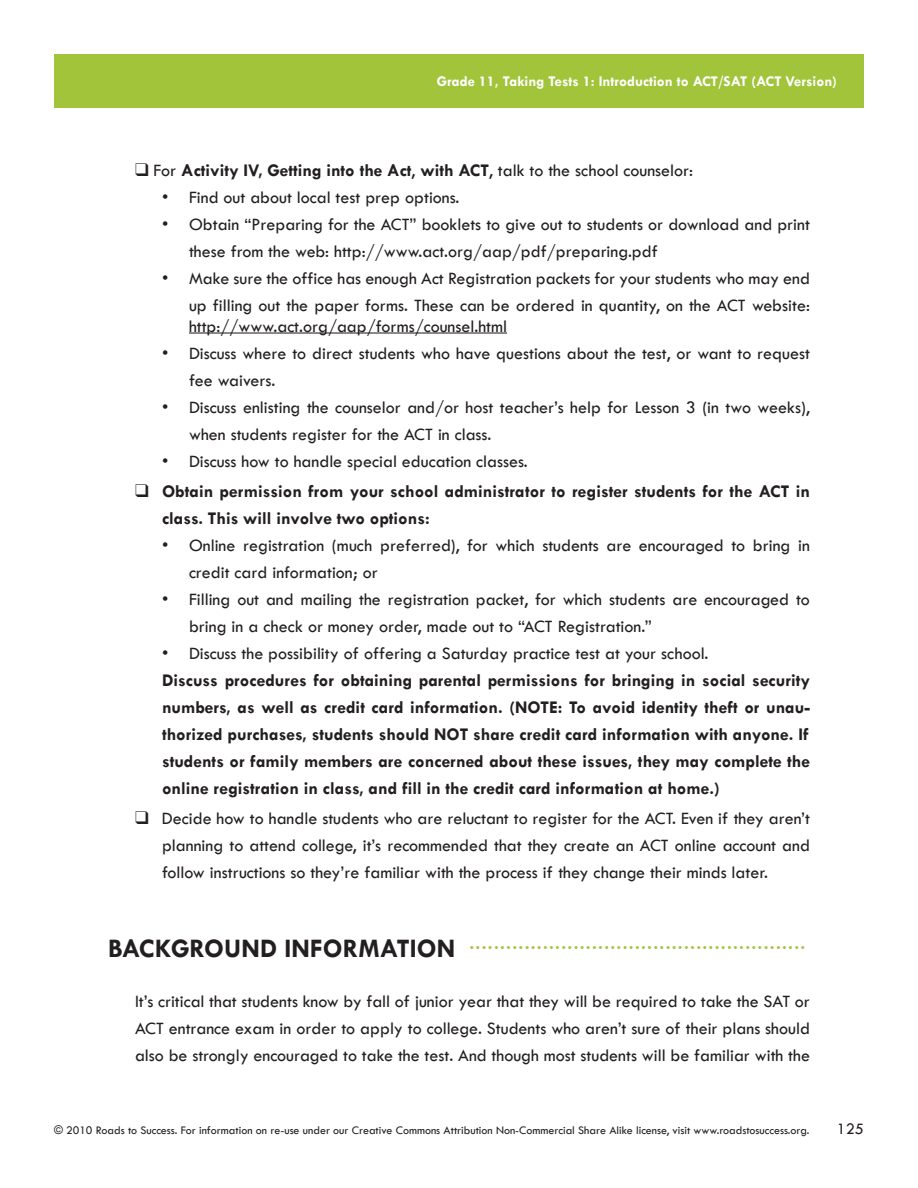
<style>
.page{position:relative;width:918px;height:1188px;background:#fff}
.page>*{position:absolute;margin:0;border:0;box-sizing:border-box;transform-origin:0 0}
.LO_Head1{font:700 18.75px "Tw Cen";color:#a1c43a}
.LO_Bullet{font:18px/27px "Tw Cen";color:#231f20}
.LO_Checkbox{font:700 18px/27px "Tw Cen";color:#231f20}
.LO_TextFirst{font:18px/27px "Tw Cen";color:#231f20;text-align:justify}
.LO_Checkbox-2{font:18px/27px "Tw Cen";color:#231f20;text-align:justify}
.Lesson_Front_Page_Te{font:16.5px "Tw Cen";color:#231f20}
.t1{font:700 15px "Tw Cen";color:#fff}
.t2{font:12px "Tw Cen";color:#231f20}
.s1{font-weight:400}
.s2{font-size:27px;color:#231f20}
</style>
<div class="page">
<hr style="left:189px;top:332px;width:318px;height:2px;background:#231f20">
<div style="left:54px;top:54px;width:810px;height:54px;background:#a1c43a"></div>
<p class="t1" style="left:437px;top:72px;width:402px">Grade 11, Taking Tests 1: Introduction to ACT/SAT (ACT Version)</p>
<p class="LO_Checkbox" style="left:135px;top:156px;width:560px">❑ <span class="s1">For</span> Activity IV, Getting into the Act<span class="s1">,</span> with ACT<span class="s1">, talk to the school counselor:</span></p>
<p class="LO_Bullet" style="left:162px;top:183px;width:299px">• Find out about local test prep options.</p>
<p class="LO_Bullet" style="left:189px;top:210px;width:622px;text-indent:-27px">• Obtain “Preparing for the ACT” booklets to give out to students or download and print these from the web: http://www.act.org/aap/pdf/preparing.pdf</p>
<p class="LO_Bullet" style="left:162px;top:264px;width:650px;text-align:right">• Make sure the office has enough Act Registration packets for your students who may end up filling out the paper forms. These can be ordered in quantity, on the ACT website:</p>
<p class="LO_Bullet" style="left:189px;top:312px;width:320px">http://www.act.org/aap/forms/counsel.html</p>
<p class="LO_Bullet" style="left:189px;top:339px;width:623px;text-indent:-27px">• Discuss where to direct students who have questions about the test, or want to request fee waivers.</p>
<p class="LO_Bullet" style="left:189px;top:393px;width:622px;text-indent:-27px">• Discuss enlisting the counselor and/or host teacher’s help for Lesson 3 (in two weeks), when students register for the ACT in class.</p>
<p class="LO_Bullet" style="left:162px;top:447px;width:367px">• Discuss how to handle special education classes.</p>
<p class="LO_Checkbox" style="left:162px;top:477px;width:650px;text-indent:-27px">❑ Obtain permission from your school administrator to register students for the ACT in class. This will involve two options:</p>
<p class="LO_Bullet" style="left:189px;top:531px;width:622px;text-indent:-27px">• Online registration (much preferred), for which students are encouraged to bring in credit card information; or</p>
<p class="LO_Bullet" style="left:189px;top:585px;width:622px;text-indent:-27px">• Filling out and mailing the registration packet, for which students are encouraged to bring in a check or money order, made out to “ACT Registration.”</p>
<p class="LO_Bullet" style="left:162px;top:639px;width:548px">• Discuss the possibility of offering a Saturday practice test at your school.</p>
<p class="LO_Checkbox" style="left:162px;top:666px;width:650px;text-align:justify">Discuss procedures for obtaining parental permissions for bringing in social security numbers, as well as credit card information. (NOTE: To avoid identity theft or unau&shy;thorized purchases, students should NOT share credit card information with anyone. If students or family members are concerned about these issues, they may complete the online registration in class, and fill in the credit card information at home.)</p>
<p class="LO_Checkbox-2" style="left:162px;top:804px;width:650px;text-indent:-27px">❑ Decide how to handle students who are reluctant to register for the ACT. Even if they aren’t planning to attend college, it’s recommended that they create an ACT online account and follow instructions so they’re familiar with the process if they change their minds later.</p>
<p class="LO_Head1" style="left:108px;top:932px;width:699px"><span class="s2">BACKGROUND INFORMATION</span> .......................................................</p>
<p class="LO_TextFirst" style="left:135px;top:987px;width:677px">It’s critical that students know by fall of junior year that they will be required to take the SAT or ACT entrance exam in order to apply to college. Students who aren’t sure of their plans should also be strongly encouraged to take the test. And though most students will be familiar with the</p>
<p class="t2" style="left:54px;top:1123px;width:757px">© 2010 Roads to Success. For information on re-use under our Creative Commons Attribution Non-Commercial Share Alike license, visit www.roadstosuccess.org.</p>
<p class="Lesson_Front_Page_Te" style="left:837px;top:1119px;width:29px">125</p>
</div>
